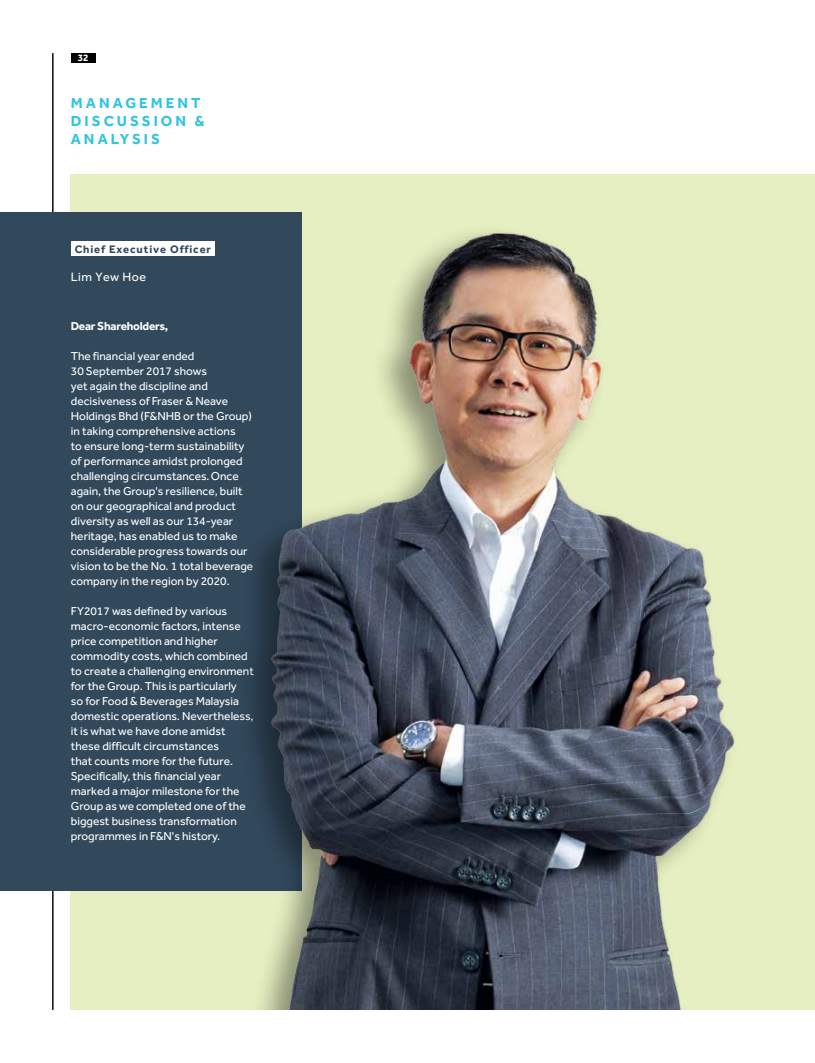
<style>
.page{position:relative;width:815px;height:1063px;background:#fff}
.page>*{position:absolute;margin:0;border:0;box-sizing:border-box;transform-origin:0 0}
.t1{font:700 15px/18px "Effra";letter-spacing:.2em;color:#34c3e0}
.t2{font:12.5px "Effra";letter-spacing:.04em;color:#fff}
.t3{font:11.88px/15px "Effra";color:#fff}
.t4{font:700 11.88px "Effra";letter-spacing:-.02em;color:#fff}
.t5{font:700 11.25px "Effra";letter-spacing:.08em;color:#32495c}
.t6{font:700 10px "Effra";color:#fff}
</style>
<div class="page">
<div style="left:71px;top:53px;width:24px;height:9px;background:#000"></div>
<div style="left:71px;top:174px;width:744px;height:836px;background:#e6efc1"></div>
<hr style="left:53px;top:53px;width:1px;height:957px;background:#000">
<div style="left:0;top:213px;width:301px;height:678px;background:#32495c"></div>
<div style="left:71px;top:241px;width:144px;height:15px;background:#fff"></div>
<img style="left:142px;top:212px;width:593px;height:798px">
<p class="t6" style="left:78px;top:52px;width:12px">32</p>
<p class="t1" style="left:71px;top:93px;width:136px">MANAGEMENT<br>DISCUSSION &amp;<br>ANALYSIS</p>
<p class="t5" style="left:75px;top:242px;width:138px">Chief Executive Officer</p>
<p class="t2" style="left:71px;top:269px;width:77px">Lim Yew Hoe</p>
<p class="t4" style="left:71px;top:319px;width:99px">Dear Shareholders,</p>
<p class="t3" style="left:71px;top:349px;width:184px">The financial year ended<br>30 September 2017 shows<br>yet again the discipline and decisiveness of Fraser &amp; Neave<br>Holdings Bhd (F&amp;NHB or the Group) in taking comprehensive actions<br>to ensure long-term sustainability of performance amidst prolonged challenging circumstances.Once again, the Group's resilience, built on our geographical and product diversity as well as our 134-year heritage, has enabled us to make considerable progress towards our vision to be the No. 1 total beverage company in the region by 2020.</p>
<p class="t3" style="left:71px;top:604px;width:185px">FY2017 was defined by various macro-economic factors, intense price competition and higher commodity costs, which combined to create a challenging environment for the Group. This is particularly<br>so for Food &amp; Beverages Malaysia domestic operations. Nevertheless, it is what we have done amidst these difficult circumstances<br>that counts more for the future.<br>Specifically, this financial year marked a major milestone for the<br>Group as we completed one of the biggest business transformation programmes in F&amp;N's history.</p>
</div>
